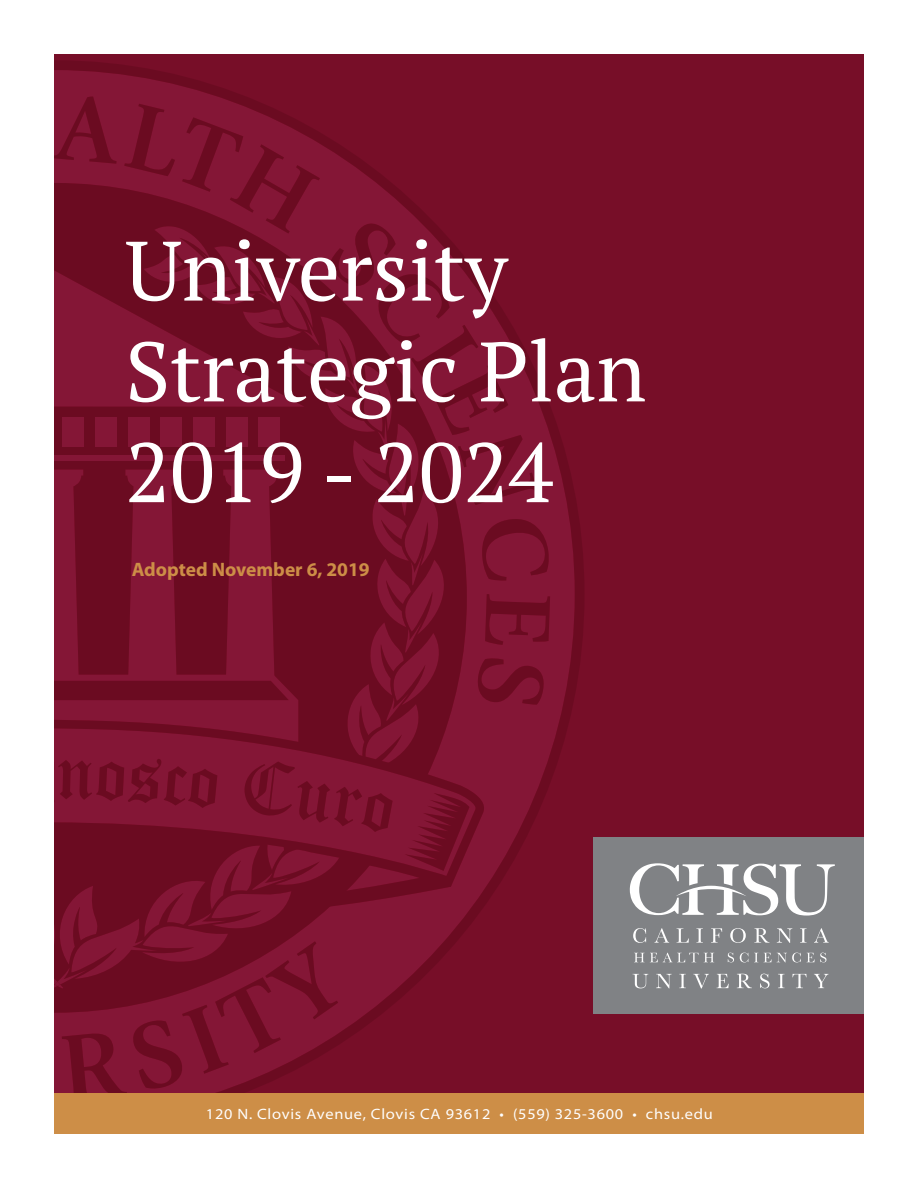
<style>
.page{position:relative;width:918px;height:1188px;background:#fff}
.page>*{position:absolute;margin:0;border:0;box-sizing:border-box;transform-origin:0 0}
.t1{font:84px "PT Serif";color:#fff}
.t2{font:700 19.5px "Myriad Pro";color:#cd8e47}
.t3{font:semi-expanded 15px "Myriad Pro";letter-spacing:.05em;color:#fff}
</style>
<div class="page">
<div style="left:54px;top:55px;width:810px;height:1079px;background:#770e28"></div>
<div style="left:593px;top:837px;width:271px;height:176px;background:#808285"></div>
<svg style="left:633px;top:928px;width:13px;height:15px"></svg>
<svg style="left:654px;top:928px;width:15px;height:15px"></svg>
<svg style="left:677px;top:928px;width:12px;height:15px"></svg>
<svg style="left:696px;top:928px;width:7px;height:15px"></svg>
<svg style="left:711px;top:928px;width:11px;height:15px"></svg>
<svg style="left:730px;top:928px;width:16px;height:15px"></svg>
<svg style="left:754px;top:928px;width:15px;height:15px"></svg>
<svg style="left:777px;top:928px;width:15px;height:15px"></svg>
<svg style="left:800px;top:928px;width:7px;height:15px"></svg>
<svg style="left:814px;top:928px;width:15px;height:15px"></svg>
<svg style="left:634px;top:953px;width:80px;height:9px"></svg>
<svg style="left:728px;top:953px;width:6px;height:9px"></svg>
<svg style="left:740px;top:953px;width:8px;height:9px"></svg>
<svg style="left:754px;top:953px;width:4px;height:9px"></svg>
<svg style="left:764px;top:953px;width:37px;height:10px"></svg>
<svg style="left:807px;top:953px;width:19px;height:9px"></svg>
<svg style="left:633px;top:974px;width:15px;height:14px"></svg>
<svg style="left:656px;top:974px;width:16px;height:14px"></svg>
<svg style="left:679px;top:974px;width:7px;height:14px"></svg>
<svg style="left:693px;top:974px;width:16px;height:14px"></svg>
<svg style="left:717px;top:974px;width:12px;height:14px"></svg>
<svg style="left:737px;top:974px;width:15px;height:14px"></svg>
<svg style="left:760px;top:974px;width:10px;height:14px"></svg>
<svg style="left:778px;top:974px;width:7px;height:14px"></svg>
<svg style="left:792px;top:974px;width:14px;height:14px"></svg>
<svg style="left:814px;top:974px;width:14px;height:14px"></svg>
<svg style="left:630px;top:863px;width:205px;height:53px"></svg>
<svg style="left:54px;top:70px;width:521px;height:711px"></svg>
<svg style="left:54px;top:95px;width:496px;height:998px"></svg>
<svg style="left:54px;top:720px;width:430px;height:171px;fill:#841636"></svg>
<div style="left:54px;top:1093px;width:810px;height:41px;background:#cd8e47"></div>
<p class="t1" style="left:125px;top:216px;width:384px">University</p>
<p class="t1" style="left:125px;top:317px;width:522px">Strategic Plan</p>
<p class="t1" style="left:125px;top:418px;width:429px">2019 - 2024</p>
<p class="t2" style="left:132px;top:556px;width:240px">Adopted November 6, 2019</p>
<p class="t3" style="left:206px;top:1105px;width:508px">120 N. Clovis Avenue, Clovis CA 93612 • (559) 325-3600 • chsu.edu</p>
</div>
